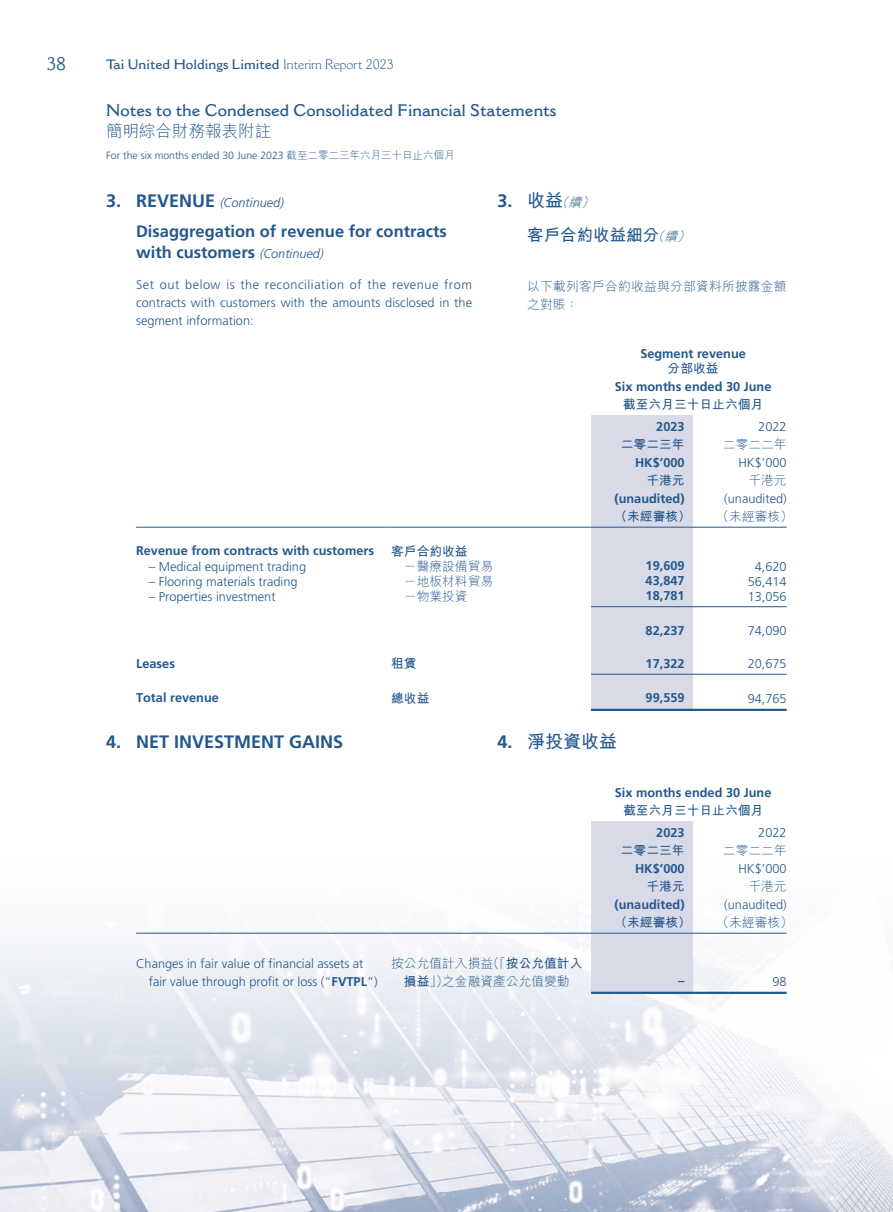
<style>
.page{position:relative;width:893px;height:1212px;background:#fff}
.page>*{position:absolute;margin:0;border:0;box-sizing:border-box;transform-origin:0 0}
.t1{font:700 18px "Frutiger LT Std";color:#24588d}
.t2{font:700 18px "M Hei HK";color:#24588d}
.t3{font:18px "Cantoria MT Std";color:#24588d}
.t4{font:700 16.5px/21px "Frutiger LT Std";color:#24588d}
.t5{font:600 16.5px "Cantoria MT Std";color:#24588d}
.t6{font:700 16.5px "M Hei HK";color:#24588d}
.t7{font:300 16.5px "M Hei HK";color:#24588d}
.t8{font:600 13.5px "Cantoria MT Std";color:#24588d}
.t9{font:300 12.75px/18px "Frutiger LT Std";color:#24588d;text-align:justify}
.t10{font:700 12.75px "Frutiger LT Std";color:#24588d}
.t11{font:300 12.75px/18px "M Hei HK";color:#24588d;text-align:center}
.t12{font:700 12.75px "M Hei HK";color:#24588d}
.t13{font:300 12.75px/18px "M Hei HK";letter-spacing:.02em;color:#24588d}
.t14{font:italic 300 12.75px "Frutiger LT Std";color:#24588d}
.t15{font:italic 300 12.75px "M Hei HK";color:#24588d}
.t16{font:300 10.5px "Frutiger LT Std";color:#24588d}
.s1{font-weight:300}
.s2{font-family:"M Hei HK"}
.s3{font-weight:700;font-style:normal;font-size:18px}
.s4{font-weight:300;font-style:italic;font-size:12.75px}
.s5{font-family:"Frutiger LT Std";font-weight:700;font-style:normal;font-size:18px}
.s6{font-weight:700}
.s7{font-family:"Frutiger LT Std"}
</style>
<div class="page">
<img style="left:0;top:526px;width:893px;height:686px">
<div style="left:591px;top:415px;width:102px;height:294px;background:#d8dae7"></div>
<hr style="left:136px;top:527px;width:255px;height:1px;background:#24588d">
<hr style="left:391px;top:527px;width:200px;height:1px;background:#24588d">
<hr style="left:591px;top:527px;width:102px;height:1px;background:#24588d">
<hr style="left:693px;top:527px;width:94px;height:1px;background:#24588d">
<hr style="left:591px;top:606px;width:102px;height:1px;background:#24588d">
<hr style="left:693px;top:606px;width:94px;height:1px;background:#24588d">
<hr style="left:591px;top:674px;width:102px;height:1px;background:#24588d">
<hr style="left:693px;top:674px;width:94px;height:1px;background:#24588d">
<hr style="left:591px;top:709px;width:102px;height:2px;background:#24588d">
<hr style="left:693px;top:709px;width:94px;height:2px;background:#24588d">
<div style="left:591px;top:821px;width:102px;height:171px;background:#d8dae7"></div>
<hr style="left:136px;top:933px;width:255px;height:1px;background:#24588d">
<hr style="left:391px;top:933px;width:200px;height:1px;background:#24588d">
<hr style="left:591px;top:933px;width:102px;height:1px;background:#24588d">
<hr style="left:693px;top:933px;width:94px;height:1px;background:#24588d">
<hr style="left:591px;top:992px;width:102px;height:2px;background:#24588d">
<hr style="left:693px;top:992px;width:94px;height:2px;background:#24588d">
<h1 class="t3" style="left:47px;top:53px;width:21px">38</h1>
<p class="t8" style="left:106px;top:56px;width:289px">Tai United Holdings Limited <span class="s1">Interim Report 2023</span></p>
<p class="t5" style="left:106px;top:100px;width:452px">Notes to the Condensed Consolidated Financial Statements</p>
<p class="t7" style="left:106px;top:123px;width:166px">簡明綜合財務報表附註</p>
<p class="t16" style="left:106px;top:150px;width:350px">For the six months ended 30 June 2023 <span class="s2">截至二零二三年六月三十日止六個月</span></p>
<p class="t14" style="left:106px;top:196px;width:179px"><span class="s3">3. REVENUE</span> (Continued)</p>
<p class="t4" style="left:136px;top:221px;width:312px">Disaggregation of revenue for contracts with customers <span class="s4">(Continued)</span></p>
<p class="t9" style="left:136px;top:276px;width:338px">Set out below is the reconciliation of the revenue from contracts with customers with the amounts disclosed in the segment information:</p>
<p class="t15" style="left:497px;top:196px;width:101px"><span class="s5">3 .</span> <span class="s3">收益</span>（續）</p>
<p class="t6" style="left:527px;top:223px;width:167px">客戶合約收益細分<span class="s4">（續）</span></p>
<p class="t13" style="left:527px;top:277px;width:261px">以下載列客戶合約收益與分部資料所披露金額之對賬：</p>
<p class="t10" style="left:640px;top:346px;width:107px">Segment revenue</p>
<p class="t12" style="left:668px;top:359px;width:52px">分部收益</p>
<p class="t10" style="left:615px;top:379px;width:158px">Six months ended 30 June</p>
<p class="t12" style="left:623px;top:395px;width:142px">截至六月三十日止六個月</p>
<p class="t10" style="left:656px;top:419px;width:30px">2023</p>
<p class="t9" style="left:758px;top:418px;width:30px">2022</p>
<p class="t12" style="left:621px;top:435px;width:65px">二零二三年</p>
<p class="t11" style="left:723px;top:435px;width:65px">二零二二年</p>
<p class="t10" style="left:635px;top:455px;width:51px">HK$’000</p>
<p class="t9" style="left:738px;top:454px;width:50px">HK$’000</p>
<p class="t12" style="left:646px;top:471px;width:40px">千港元</p>
<p class="t11" style="left:748px;top:471px;width:40px">千港元</p>
<p class="t10" style="left:614px;top:491px;width:72px">(unaudited)</p>
<p class="t9" style="left:724px;top:490px;width:64px">(unaudited)</p>
<p class="t12" style="left:614px;top:507px;width:78px">（未經審核）</p>
<p class="t11" style="left:716px;top:507px;width:78px">（未經審核）</p>
<p class="t10" style="left:136px;top:543px;width:240px">Revenue from contracts with customers</p>
<p class="t12" style="left:391px;top:542px;width:78px">客戶合約收益</p>
<p class="t9" style="left:149px;top:558px;width:159px">– Medical equipment trading</p>
<p class="t11" style="left:404px;top:557px;width:91px">－醫療設備貿易</p>
<p class="t10" style="left:646px;top:558px;width:40px">19,609</p>
<p class="t9" style="left:755px;top:558px;width:33px">4,620</p>
<p class="t9" style="left:149px;top:573px;width:150px">– Flooring materials trading</p>
<p class="t11" style="left:404px;top:572px;width:91px">－地板材料貿易</p>
<p class="t10" style="left:646px;top:573px;width:40px">43,847</p>
<p class="t9" style="left:748px;top:573px;width:40px">56,414</p>
<p class="t9" style="left:149px;top:588px;width:128px">– Properties investment</p>
<p class="t11" style="left:404px;top:587px;width:65px">－物業投資</p>
<p class="t10" style="left:646px;top:588px;width:40px">18,781</p>
<p class="t9" style="left:748px;top:588px;width:40px">13,056</p>
<p class="t10" style="left:646px;top:623px;width:40px">82,237</p>
<p class="t9" style="left:748px;top:622px;width:40px">74,090</p>
<p class="t10" style="left:136px;top:656px;width:40px">Leases</p>
<p class="t12" style="left:391px;top:654px;width:27px">租賃</p>
<p class="t10" style="left:646px;top:656px;width:40px">17,322</p>
<p class="t9" style="left:748px;top:655px;width:40px">20,675</p>
<p class="t10" style="left:136px;top:690px;width:84px">Total revenue</p>
<p class="t12" style="left:391px;top:689px;width:40px">總收益</p>
<p class="t10" style="left:646px;top:690px;width:40px">99,559</p>
<p class="t9" style="left:748px;top:690px;width:40px">94,765</p>
<h1 class="t1" style="left:106px;top:731px;width:238px">4. NET INVESTMENT GAINS</h1>
<p class="t10" style="left:615px;top:785px;width:158px">Six months ended 30 June</p>
<p class="t12" style="left:623px;top:801px;width:142px">截至六月三十日止六個月</p>
<p class="t10" style="left:656px;top:825px;width:30px">2023</p>
<p class="t9" style="left:758px;top:824px;width:30px">2022</p>
<p class="t12" style="left:621px;top:841px;width:65px">二零二三年</p>
<p class="t11" style="left:723px;top:841px;width:65px">二零二二年</p>
<p class="t10" style="left:635px;top:861px;width:51px">HK$’000</p>
<p class="t9" style="left:738px;top:860px;width:50px">HK$’000</p>
<p class="t12" style="left:646px;top:877px;width:40px">千港元</p>
<p class="t11" style="left:748px;top:877px;width:40px">千港元</p>
<p class="t10" style="left:614px;top:897px;width:72px">(unaudited)</p>
<p class="t9" style="left:724px;top:896px;width:64px">(unaudited)</p>
<p class="t12" style="left:614px;top:913px;width:78px">（未經審核）</p>
<p class="t11" style="left:716px;top:913px;width:78px">（未經審核）</p>
<p class="t9" style="left:149px;top:955px;width:230px;text-indent:-13px">Changes in fair value of financial assets at fair value through profit or loss (“<span class="s6">FVTPL</span>”)</p>
<p class="t11" style="left:391px;top:954px;width:193px">按公允值計入損益（「<span class="s6">按公允值計入損益</span>」）之金融資產公允值變動</p>
<h1 class="t2" style="left:497px;top:728px;width:121px"><span class="s7">4.</span> 淨投資收益</h1>
<p class="t10" style="left:678px;top:973px;width:8px">–</p>
<p class="t9" style="left:772px;top:973px;width:16px">98</p>
</div>
